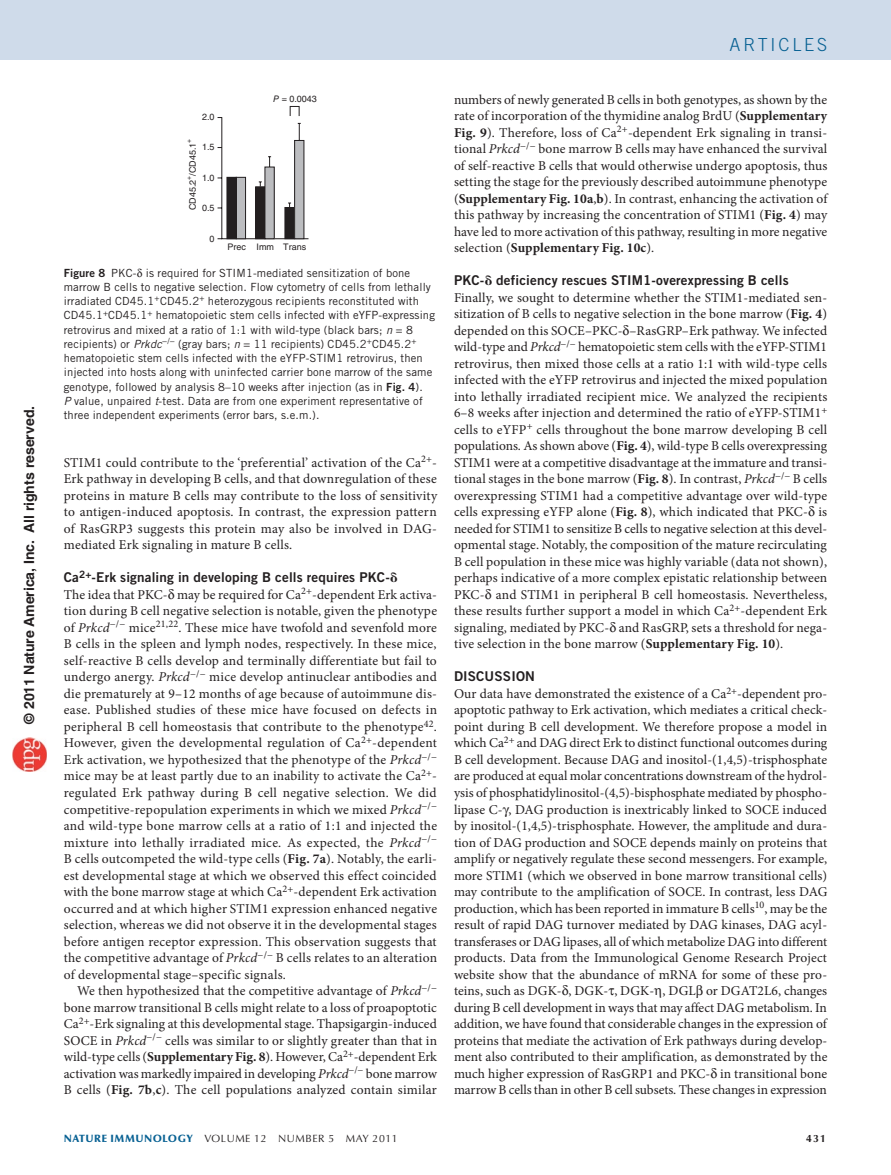
<style>
.page{position:relative;width:891px;height:1175px;background:#fff}
.page>*{position:absolute;margin:0;border:0;box-sizing:border-box;transform-origin:0 0}
.t1{font:300 18px "Trade Gothic LT Std";letter-spacing:.16em;color:#086193}
.t2{font:700 14.1px "Helvetica LT Std";color:#231f20}
.pFirstpara{font:13.5px/16.5px "Minion Pro";color:#231f20;text-align:justify}
.pPara{font:13.5px/16.5px "Minion Pro";letter-spacing:.005em;color:#231f20;text-align:justify}
.pSec2ttl{font:13.5px "Trade Gothic LT Std Bd 2";letter-spacing:.01em;color:#231f20}
.pSec1ttl{font:13.5px "Trade Gothic LT Std Bd 2";letter-spacing:.01em;color:#231f20}
.pFigureCaption{font:11.25px/14.2px "Trade Gothic LT Std";letter-spacing:.01em;color:#231f20}
.t3{font:10.5px "Optima LT Std";letter-spacing:.05em;color:#231f20}
.t4{font:700 10.5px "Optima LT Std";color:#231f20}
.t5{font:9px "Helvetica LT Std";color:#231f20}
.t6{font:6.75px "Helvetica LT Std";color:#231f20}
.s1{font-style:inherit}
.s2{font-style:italic}
.s3{font-family:"Trade Gothic LT Std Bd 2"}
.s4{font-weight:700}
.s5{font-weight:900;color:#086193}
</style>
<div class="page">
<div style="left:0;top:0;width:891px;height:60px;background:#cfdbea"></div>
<svg style="left:217px;top:106px;width:92px;height:133px"></svg>
<img style="left:12px;top:738px;width:34px;height:34px">
<p class="t2" style="left:21px;top:723px;width:319px;rotate:-90deg">© 201<span class="s1">1</span> Nature America, Inc. All rights reserved.</p>
<h1 class="t1" style="left:730px;top:34px;width:99px">ARTICLES</h1>
<p class="t5" style="left:202px;top:111px;width:14px">2.0</p>
<p class="t6" style="left:185px;top:143px;width:5px;rotate:-90deg">+</p>
<p class="t5" style="left:202px;top:142px;width:14px">1.5</p>
<p class="t5" style="left:187px;top:210px;width:69px;rotate:-90deg">CD45.2 /CD45.1</p>
<p class="t5" style="left:202px;top:172px;width:14px">1.0</p>
<p class="t6" style="left:185px;top:180px;width:5px;rotate:-90deg">+</p>
<p class="t5" style="left:202px;top:202px;width:14px">0.5</p>
<p class="t5" style="left:210px;top:233px;width:7px">0</p>
<p class="t5" style="left:273px;top:94px;width:45px"><span class="s2">P</span> = 0.0043</p>
<p class="t5" style="left:227px;top:242px;width:80px">Prec Imm Trans</p>
<p class="pFigureCaption" style="left:64px;top:265px;width:373px"><span class="s3">Figure 8</span> PKC- is required for STIM1-mediated sensitization of bone marrow B cells to negative selection. Flow cytometry of cells from lethally irradiated CD45.1<sup>+</sup>CD45.2<sup>+</sup> heterozygous recipients reconstituted with CD45.1<sup>+</sup>CD45.1<sup>+</sup> hematopoietic stem cells infected with eYFP-expressing retrovirus and mixed at a ratio of 1:1 with wild-type (black bars; <span class="s2">n</span> = 8 recipients) or <span class="s2">Prkdc</span><sup>−/−</sup> (gray bars; <span class="s2">n</span> = 11 recipients) CD45.2<sup>+</sup>CD45.2<sup>+ </sup>hematopoietic stem cells infected with the eYFP-STIM1 retrovirus, then injected into hosts along with uninfected carrier bone marrow of the same genotype, followed by analysis 8–10 weeks after injection (as in <span class="s3">Fig. 4</span>).<br><span class="s2">P</span> value, unpaired <span class="s2">t</span>-test. Data are from one experiment representative of three independent experiments (error bars, s.e.m.).</p>
<p class="pFirstpara" style="left:64px;top:454px;width:375px">STIM1 could contribute to the ‘preferential’ activation of the Ca<sup>2+</sup>- Erk pathway in developing B cells, and that downregulation of these proteins in mature B cells may contribute to the loss of sensitivity to antigen-induced apoptosis. In contrast, the expression pattern of RasGRP3 suggests this protein may also be involved in DAG&shy;mediated Erk signaling in mature B cells.</p>
<p class="pSec2ttl" style="left:64px;top:569px;width:328px">Ca<sup>2+</sup>-Erk signaling in developing B cells requires PKC-</p>
<p class="pFirstpara" style="left:64px;top:586px;width:375px">The idea that PKC- may be required for Ca<sup>2+</sup>-dependent Erk activa&shy;tion during B cell negative selection is notable, given the phenotype of <span class="s2">Prkcd</span><sup>−/−</sup> mice<sup>21,22</sup>. These mice have twofold and sevenfold more B cells in the spleen and lymph nodes, respectively. In these mice, self-reactive B cells develop and terminally differentiate but fail to undergo anergy. <span class="s2">Prkcd</span><sup>−/−</sup> mice develop antinuclear antibodies and die prematurely at 9–12 months of age because of autoimmune dis&shy;ease. Published studies of these mice have focused on defects in peripheral B cell homeostasis that contribute to the phenotype<sup>42</sup>.<br>However, given the developmental regulation of Ca<sup>2+</sup>-dependent Erk activation, we hypothesized that the phenotype of the <span class="s2">Prkcd</span><sup>−/− </sup>mice may be at least partly due to an inability to activate the Ca<sup>2+</sup>- regulated Erk pathway during B cell negative selection. We did competitive-repopulation experiments in which we mixed <span class="s2">Prkcd</span><sup>−/− </sup>and wild-type bone marrow cells at a ratio of 1:1 and injected the mixture into lethally irradiated mice. As expected, the <span class="s2">Prkcd</span><sup>−/− </sup>B cells outcompeted the wild-type cells (<span class="s4">Fig. 7a</span>). Notably, the earli&shy;est developmental stage at which we observed this effect coincided with the bone marrow stage at which Ca<sup>2+</sup>-dependent Erk activation occurred and at which higher STIM1 expression enhanced negative selection, whereas we did not observe it in the developmental stages before antigen receptor expression. This observation suggests that the competitive advantage of <span class="s2">Prkcd</span><sup>−/−</sup> B cells relates to an alteration of developmental stage–specific signals.</p>
<p class="pPara" style="left:64px;top:982px;width:375px;text-indent:14px">We then hypothesized that the competitive advantage of <span class="s2">Prkcd</span><sup>−/− </sup>bone marrow transitional B cells might relate to a loss of proapoptotic Ca<sup>2+</sup>-Erk signaling at this developmental stage. Thapsigargin-induced SOCE in <span class="s2">Prkcd</span><sup>−/−</sup> cells was similar to or slightly greater than that in wild-type cells (<span class="s4">Supplementary Fig. 8</span>). However, Ca<sup>2+</sup>-dependent Erk activation was markedly impaired in developing <span class="s2">Prkcd</span><sup>−/−</sup> bone marrow B cells (<span class="s4">Fig. 7b</span>,<span class="s4">c</span>). The cell populations analyzed contain similar</p>
<p class="pPara" style="left:454px;top:91px;width:375px">numbers of newly generated B cells in both genotypes, as shown by the rate of incorporation of the thymidine analog BrdU (<span class="s4">Supplementary Fig. 9</span>). Therefore, loss of Ca<sup>2+</sup>-dependent Erk signaling in transi&shy;tional <span class="s2">Prkcd</span><sup>−/−</sup> bone marrow B cells may have enhanced the survival of self-reactive B cells that would otherwise undergo apoptosis, thus setting the stage for the previously described autoimmune phenotype (<span class="s4">Supplementary Fig. 10a</span>,<span class="s4">b</span>). In contrast, enhancing the activation of this pathway by increasing the concentration of STIM1 (<span class="s4">Fig. 4</span>) may have led to more activation of this pathway, resulting in more negative selection (<span class="s4">Supplementary Fig. 10c</span>).</p>
<p class="pSec2ttl" style="left:454px;top:272px;width:336px">PKC- deficiency rescues STIM1-overexpressing B cells</p>
<p class="pFirstpara" style="left:454px;top:289px;width:375px">Finally, we sought to determine whether the STIM1-mediated sen&shy;sitization of B cells to negative selection in the bone marrow (<span class="s4">Fig. 4</span>) depended on this SOCE–PKC- –RasGRP–Erk pathway. We infected wild-type and <span class="s2">Prkcd</span><sup>−/−</sup> hematopoietic stem cells with the eYFP-STIM1 retrovirus, then mixed those cells at a ratio 1:1 with wild-type cells infected with the eYFP retrovirus and injected the mixed population into lethally irradiated recipient mice. We analyzed the recipients 6–8 weeks after injection and determined the ratio of eYFP-STIM1<sup>+ </sup>cells to eYFP<sup>+</sup> cells throughout the bone marrow developing B cell populations. As shown above (<span class="s4">Fig. 4</span>), wild-type B cells overexpressing STIM1 were at a competitive disadvantage at the immature and transi&shy;tional stages in the bone marrow (<span class="s4">Fig. 8</span>). In contrast, <span class="s2">Prkcd</span><sup>−/−</sup> B cells overexpressing STIM1 had a competitive advantage over wild-type cells expressing eYFP alone (<span class="s4">Fig. 8</span>), which indicated that PKC- is needed for STIM1 to sensitize B cells to negative selection at this devel&shy;opmental stage. Notably, the composition of the mature recirculating B cell population in these mice was highly variable (data not shown), perhaps indicative of a more complex epistatic relationship between PKC- and STIM1 in peripheral B cell homeostasis. Nevertheless, these results further support a model in which Ca<sup>2+</sup>-dependent Erk signaling, mediated by PKC- and RasGRP, sets a threshold for nega&shy;tive selection in the bone marrow (<span class="s4">Supplementary Fig. 10</span>).</p>
<p class="pSec1ttl" style="left:454px;top:668px;width:82px">DISCUSSION</p>
<p class="pFirstpara" style="left:454px;top:685px;width:375px;text-align:left">Our data have demonstrated the existence of a Ca<sup>2+</sup>-dependent pro&shy;apoptotic pathway to Erk activation, which mediates a critical check&shy;point during B cell development. We therefore propose a model in which Ca<sup>2+</sup> and DAG direct Erk to distinct functional outcomes during B cell development. Because DAG and inositol-(1,4,5)--trisphosphate are produced at equal molar concentrations downstream of the hydrol&shy;ysis of phosphatidylinositol-(4,5)-bisphosphate mediated by phospho&shy;lipase C- , DAG production is inextricably linked to SOCE induced by inositol-(1,4,5)-trisphosphate. However, the amplitude and dura&shy;tion of DAG production and SOCE depends mainly on proteins that amplify or negatively regulate these second messengers. For example, more STIM1 (which we observed in bone marrow transitional cells) may contribute to the amplification of SOCE. In contrast, less DAG production, which has been reported in immature B cells<sup>10</sup>, may be the result of rapid DAG turnover mediated by DAG kinases, DAG acyl&shy;transferases or DAG lipases, all of which metabolize DAG into different products. Data from the Immunological Genome Research Project website show that the abundance of mRNA for some of these pro&shy;teins, such as DGK- , DGK- , DGK- , DGL or DGAT2L6, changes during B cell development in ways that may affect DAG metabolism. In addition, we have found that considerable changes in the expression of proteins that mediate the activation of Erk pathways during develop&shy;ment also contributed to their amplification, as demonstrated by the much higher expression of RasGRP1 and PKC- in transitional bone marrow B cells than in other B cell subsets. These changes in expression</p>
<p class="t3" style="left:64px;top:1132px;width:335px"><span class="s5">NATURE IMMUNOLOGY</span> VOLUME 12 NUMBER 5 MAY 2011</p>
<p class="t4" style="left:806px;top:1132px;width:21px">431</p>
</div>
